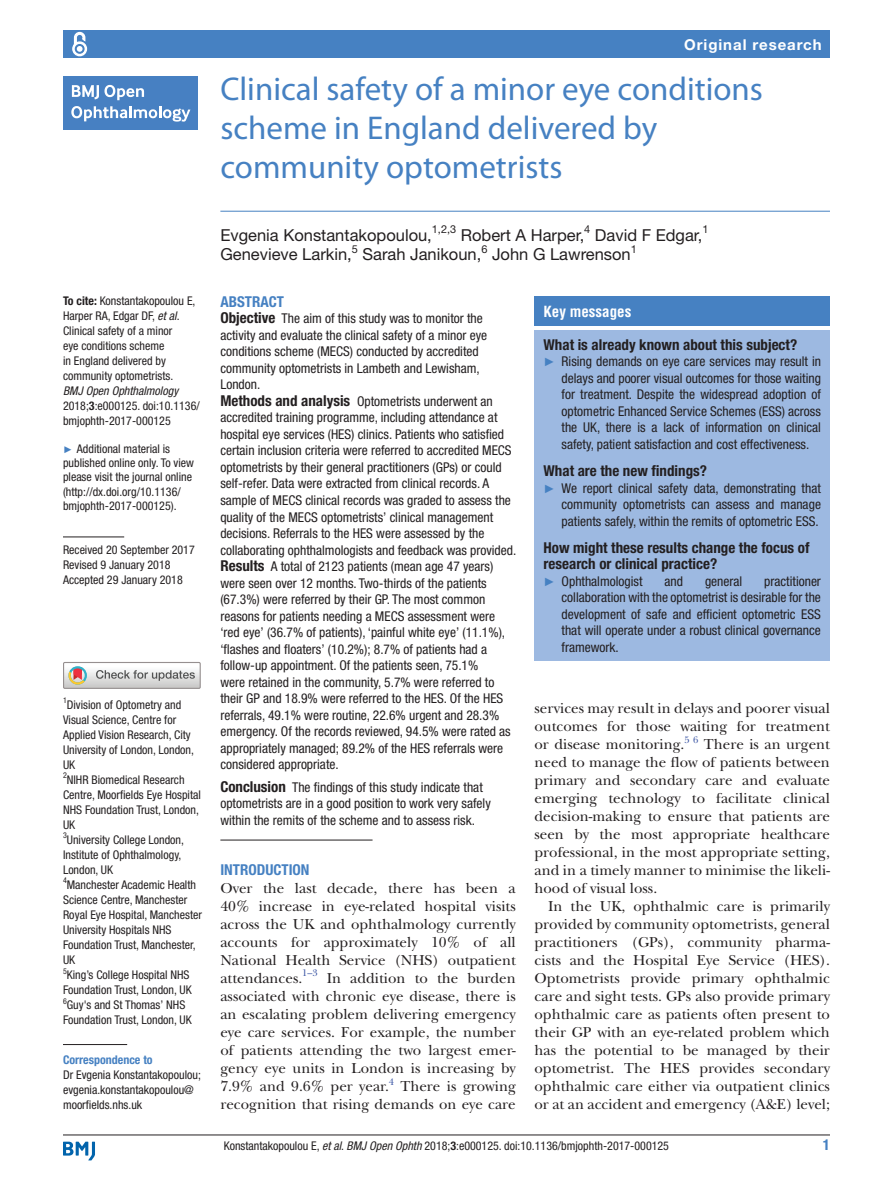
<style>
.page{position:relative;width:893px;height:1191px;background:#fff}
.page>*{position:absolute;margin:0;border:0;box-sizing:border-box;transform-origin:0 0}
.t1{font:33px/39px "Myriad Pro";color:#4681c2}
.t2{font:16.5px "Helvetica Neue LT Std";color:#231f20}
.t3{font:15px/18px "New Baskerville";color:#231f20;text-align:justify}
.t4{font:700 condensed 15px/16.5px "Helvetica Neue LT Std";color:#231f20}
.t5{font:700 condensed 15px "Helvetica Neue LT Std";color:#4681c2}
.t6{font:700 15px "Helvetica Neue LT Std";letter-spacing:.065em;color:#fff}
.t7{font:700 condensed 15px "Helvetica";color:#fff}
.t8{font:condensed 13.5px/16.5px "Helvetica Neue LT Std";color:#231f20;text-align:justify}
.t9{font:condensed 12px/15px "Helvetica Neue LT Std";color:#231f20}
.t10{font:700 condensed 12px "Helvetica Neue LT Std";color:#4681c2}
.t11{font:10.95px "Helvetica Neue LT Std";color:#231f20}
.t12{font:9.9px "New Baskerville";color:#3853a3}
.t13{font:condensed 7.95px "Helvetica Neue LT Std";color:#231f20}
.s1{font-weight:700}
.s2{font-style:italic}
.s3{font-family:"Arial";font-stretch:normal;font-size:9.75px;color:#4681c2}
.s4{font-weight:700;font-size:15px}
.s5{font-family:"Arial";font-stretch:normal;font-size:12px;color:#4681c2}
</style>
<div class="page">
<hr style="left:63px;top:1134px;width:767px;height:1px;background:#231f20">
<svg style="left:63px;top:1141px;width:32px;height:19px"></svg>
<div style="left:63px;top:31px;width:767px;height:27px;background:#4681c2"></div>
<svg style="left:72px;top:31px;width:16px;height:26px"></svg>
<hr style="left:220px;top:211px;width:610px;height:1px;background:#4681c2">
<hr style="left:63px;top:536px;width:61px;height:1px;background:#231f20">
<hr style="left:63px;top:1044px;width:64px;height:1px;background:#231f20">
<div style="left:63px;top:662px;width:138px;height:27px;border:1px solid #969090"></div>
<svg style="left:64px;top:662px;width:136px;height:26px"></svg>
<div style="left:63px;top:77px;width:135px;height:53px;background:#4780c2"></div>
<svg style="left:72px;top:85px;width:72px;height:15px"></svg>
<svg style="left:71px;top:106px;width:119px;height:16px"></svg>
<hr style="left:220px;top:839px;width:153px;height:1px;background:#231f20">
<div style="left:535px;top:296px;width:295px;height:30px;background:#4681c2"></div>
<div style="left:535px;top:330px;width:295px;height:330px;background:#9db9e1"></div>
<p class="t9" style="left:63px;top:293px;width:134px"><span class="s1">To cite:</span> Konstantakopoulou E,<br>Harper RA, Edgar DF, <span class="s2">et al</span>.<br>Clinical safety of a minor<br>eye conditions scheme<br>in England delivered by community optometrists.</p>
<p class="t9" style="left:63px;top:383px;width:138px"><span class="s2">BMJ Open Ophthalmology<br></span>2018;<span class="s1">3</span>:e000125. doi:10.1136/ bmjophth-2017-000125</p>
<p class="t9" style="left:63px;top:441px;width:133px;line-height:14.4px"><span class="s3">►</span> Additional material is published online only. To view please visit the journal online (http://dx.doi.org/10.1136/ bmjophth-2017-000125).</p>
<p class="t9" style="left:63px;top:542px;width:133px">Received 20 September 2017<br>Revised 9 January 2018<br>Accepted 29 January 2018</p>
<p class="t13" style="left:63px;top:696px;width:5px">1</p>
<p class="t9" style="left:63px;top:697px;width:132px;text-indent:4px">Division of Optometry and<br>Visual Science, Centre for<br>Applied Vision Research, City<br>University of London, London,<br>UK</p>
<p class="t13" style="left:63px;top:771px;width:5px">2</p>
<p class="t9" style="left:63px;top:772px;width:139px;text-indent:4px">NIHR Biomedical Research<br>Centre, Moorfields Eye Hospital<br>NHS Foundation Trust, London,<br>UK</p>
<p class="t13" style="left:63px;top:831px;width:5px">3</p>
<p class="t9" style="left:63px;top:832px;width:123px;text-indent:4px">University College London,<br>Institute of Ophthalmology,<br>London, UK</p>
<p class="t13" style="left:63px;top:876px;width:5px">4</p>
<p class="t9" style="left:63px;top:877px;width:141px;text-indent:4px">Manchester Academic Health<br>Science Centre, Manchester<br>Royal Eye Hospital, Manchester<br>University Hospitals NHS<br>Foundation Trust, Manchester,<br>UK</p>
<p class="t13" style="left:63px;top:966px;width:5px">5</p>
<p class="t9" style="left:63px;top:967px;width:130px;text-align:center">King’s College Hospital NHS<br>Foundation Trust, London, UK<br><sup>6</sup>Guy's and St Thomas’ NHS<br>Foundation Trust, London, UK</p>
<p class="t10" style="left:63px;top:1053px;width:91px">Correspondence to</p>
<p class="t9" style="left:63px;top:1067px;width:139px">Dr Evgenia Konstantakopoulou; evgenia.konstantakopoulou@ moorfields.nhs.uk</p>
<p class="t6" style="left:684px;top:35px;width:139px">Original research</p>
<h1 class="t1" style="left:220px;top:69px;width:544px">Clinical safety of a minor eye conditions scheme in England delivered by community optometrists</h1>
<p class="t2" style="left:220px;top:225px;width:213px">Evgenia Konstantakopoulou,</p>
<p class="t11" style="left:432px;top:223px;width:26px">1,2,3</p>
<p class="t2" style="left:461px;top:225px;width:125px">Robert A Harper,</p>
<p class="t11" style="left:584px;top:223px;width:8px">4</p>
<p class="t2" style="left:595px;top:225px;width:109px">David F Edgar,</p>
<p class="t11" style="left:702px;top:223px;width:8px">1</p>
<p class="t2" style="left:220px;top:245px;width:133px">Genevieve Larkin,</p>
<p class="t11" style="left:352px;top:242px;width:8px">5</p>
<p class="t2" style="left:362px;top:245px;width:120px">Sarah Janikoun,</p>
<p class="t11" style="left:481px;top:242px;width:8px">6</p>
<p class="t2" style="left:492px;top:245px;width:140px">John G Lawrenson</p>
<p class="t11" style="left:631px;top:242px;width:8px">1</p>
<p class="t5" style="left:220px;top:292px;width:49px">Abstract</p>
<p class="t8" style="left:220px;top:310px;width:297px;text-align:left"><span class="s4">Objective</span> The aim of this study was to monitor the activity and evaluate the clinical safety of a minor eye conditions scheme (MECS) conducted by accredited community optometrists in Lambeth and Lewisham, London.<br><span class="s4">Methods and analysis</span> Optometrists underwent an accredited training programme, including attendance at hospital eye services (HES) clinics. Patients who satisfied certain inclusion criteria were referred to accredited MECS optometrists by their general practitioners (GPs) or could self-refer. Data were extracted from clinical records. A sample of MECS clinical records was graded to assess the quality of the MECS optometrists’ clinical management decisions. Referrals to the HES were assessed by the collaborating ophthalmologists and feedback was provided.<br><span class="s4">Results</span> A total of 2123 patients (mean age 47 years) were seen over 12 months. Two-thirds of the patients (67.3%) were referred by their GP. The most common reasons for patients needing a MECS assessment were ‘red eye’ (36.7% of patients), ‘painful white eye’ (11.1%), ‘flashes and floaters’ (10.2%); 8.7% of patients had a follow-up appointment. Of the patients seen, 75.1%<br>were retained in the community, 5.7% were referred to their GP and 18.9% were referred to the HES. Of the HES referrals, 49.1% were routine, 22.6% urgent and 28.3% emergency. Of the records reviewed, 94.5% were rated as appropriately managed; 89.2% of the HES referrals were considered appropriate.</p>
<p class="t8" style="left:220px;top:778px;width:272px;text-align:left"><span class="s4">Conclusion</span> The findings of this study indicate that optometrists are in a good position to work very safely within the remits of the scheme and to assess risk.</p>
<p class="t5" style="left:220px;top:860px;width:61px">Introductio</p>
<p class="t5" style="left:301px;top:860px;width:10px">n</p>
<p class="t3" style="left:220px;top:879px;width:297px">Over the last decade, there has been a 40% increase in eye-related hospital visits across the UK and ophthalmology currently accounts for approximately 10% of all National Health Service (NHS) outpatient attendances.</p>
<p class="t12" style="left:302px;top:967px;width:17px">1–3</p>
<p class="t3" style="left:220px;top:969px;width:297px;text-indent:106px">In addition to the burden associated with chronic eye disease, there is an escalating problem delivering emergency eye care services. For example, the number of patients attending the two largest emer&shy;gency eye units in London is increasing by 7.9% and 9.6% per year.</p>
<p class="t12" style="left:389px;top:1075px;width:7px">4</p>
<p class="t3" style="left:220px;top:1077px;width:297px;text-align:right">There is growing<br>recognition that rising demands on eye care</p>
<p class="t7" style="left:544px;top:302px;width:89px">Key messages</p>
<p class="t4" style="left:544px;top:336px;width:255px">What is already known about this subject?</p>
<p class="t8" style="left:562px;top:353px;width:261px;text-indent:-18px"><span class="s5">►</span> Rising demands on eye care services may result in delays and poorer visual outcomes for those waiting for treatment. Despite the widespread adoption of optometric Enhanced Service Schemes (ESS) across the UK, there is a lack of information on clinical safety, patient satisfaction and cost effectiveness.</p>
<p class="t4" style="left:544px;top:462px;width:165px">What are the new findings?</p>
<p class="t8" style="left:562px;top:479px;width:261px;text-indent:-18px"><span class="s5">►</span> We report clinical safety data, demonstrating that community optometrists can assess and manage patients safely, within the remits of optometric ESS.</p>
<p class="t4" style="left:544px;top:539px;width:267px">How might these results change the focus of research or clinical practice?</p>
<p class="t8" style="left:544px;top:572px;width:100px"><span class="s5">►</span> Ophthalmologist</p>
<p class="t8" style="left:664px;top:572px;width:20px">and</p>
<p class="t8" style="left:705px;top:572px;width:39px">general</p>
<p class="t8" style="left:562px;top:572px;width:261px;text-indent:203px">practitioner collaboration with the optometrist is desirable for the development of safe and efficient optometric ESS that will operate under a robust clinical governance framework.</p>
<p class="t3" style="left:535px;top:699px;width:297px">services may result in delays and poorer visual outcomes for those waiting for treatment or disease monitoring.<sup>5</sup> <sup>6</sup> There is an urgent need to manage the flow of patients between primary and secondary care and evaluate emerging technology to facilitate clinical decision-making to ensure that patients are seen by the most appropriate healthcare professional, in the most appropriate setting, and in a timely manner to minimise the likeli&shy;hood of visual loss.</p>
<p class="t3" style="left:535px;top:897px;width:297px;text-indent:13px">In the UK, ophthalmic care is primarily provided by community optometrists, general practitioners (GPs), community pharma&shy;cists and the Hospital Eye Service (HES).<br>Optometrists provide primary ophthalmic care and sight tests. GPs also provide primary ophthalmic care as patients often present to their GP with an eye-related problem which has the potential to be managed by their optometrist. The HES provides secondary ophthalmic care either via outpatient clinics or at an accident and emergency (A&amp;E) level;</p>
<p class="t9" style="left:224px;top:1137px;width:447px">Konstantakopoulou E, <span class="s2">et al</span>. <span class="s2">BMJ Open Ophth</span> 2018;<span class="s1">3</span>:e000125. doi:10.1136/bmjophth-2017-000125</p>
<p class="t5" style="left:823px;top:1135px;width:9px">1</p>
</div>
